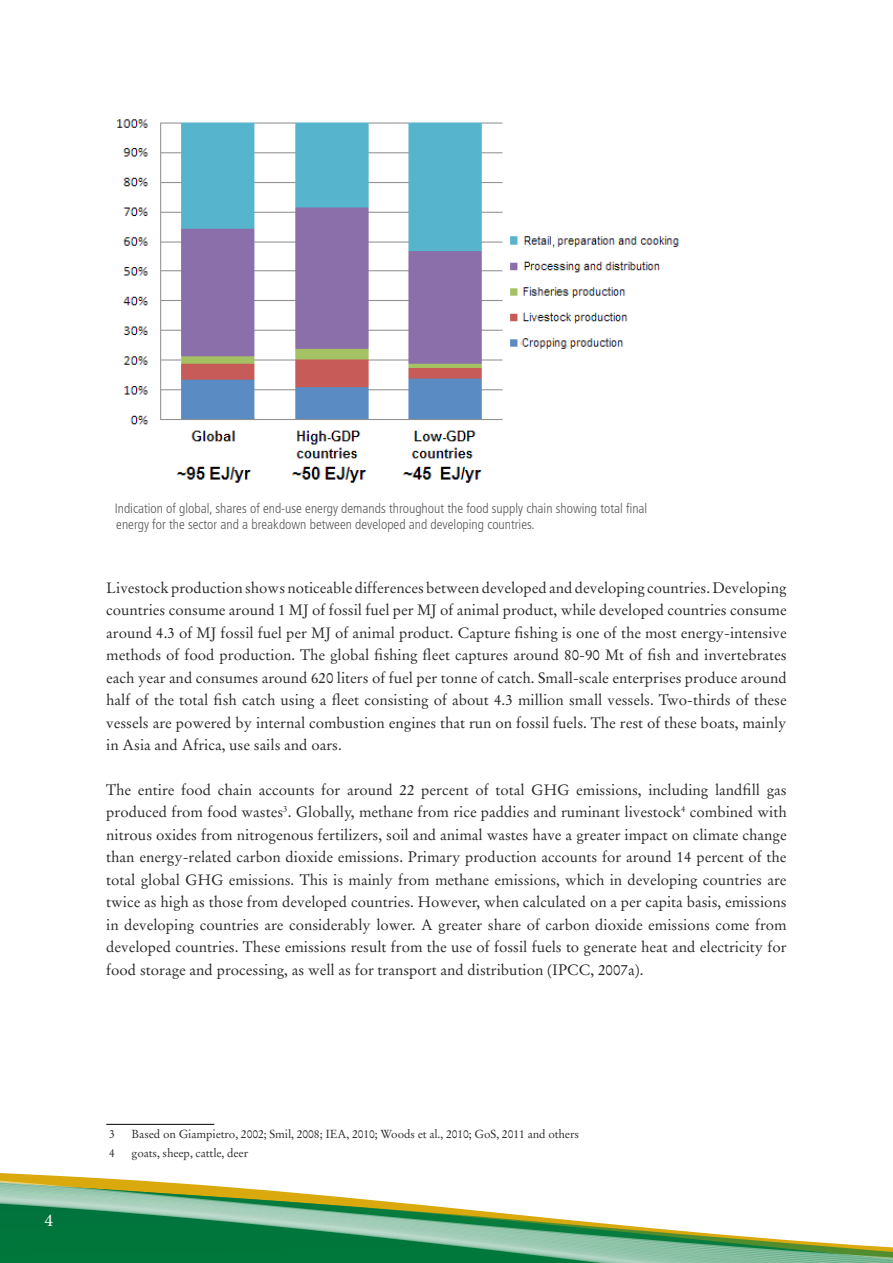
<style>
.page{position:relative;width:893px;height:1263px;background:#fff}
.page>*{position:absolute;margin:0;border:0;box-sizing:border-box;transform-origin:0 0}
.t1{font:18px "Minion Pro";color:#fff}
.t2{font:15px/22.5px "Stempel Garamond LT Std";color:#292829;text-align:justify}
.t3{font:300 condensed 13.5px/15.6px "Frutiger";color:#58595b}
.t4{font:11.7px "Stempel Garamond LT Std";letter-spacing:-.01em;color:#2e2e2f}
</style>
<div class="page">
<svg style="left:0;top:1173px;width:893px;height:90px"></svg>
<img style="left:116px;top:119px;width:563px;height:364px">
<hr style="left:106px;top:1124px;width:108px;height:1px;background:#000">
<p class="t3" style="left:115px;top:501px;width:534px">Indication of global, shares of end-use energy demands throughout the food supply chain showing total final energy for the sector and a breakdown between developed and developing countries.</p>
<p class="t2" style="left:106px;top:576px;width:682px">Livestock production shows noticeable differences between developed and developing countries. Developing countries consume around 1 MJ of fossil fuel per MJ of animal product, while developed countries consume around 4.3 of MJ fossil fuel per MJ of animal product. Capture fishing is one of the most energy-intensive methods of food production. The global fishing fleet captures around 80-90 Mt of fish and invertebrates each year and consumes around 620 liters of fuel per tonne of catch. Small-scale enterprises produce around half of the total fish catch using a fleet consisting of about 4.3 million small vessels. Two-thirds of these vessels are powered by internal combustion engines that run on fossil fuels. The rest of these boats, mainly in Asia and Africa, use sails and oars.</p>
<p class="t2" style="left:106px;top:779px;width:682px">The entire food chain accounts for around 22 percent of total GHG emissions, including landfill gas produced from food wastes<sup>3</sup>. Globally, methane from rice paddies and ruminant livestock<sup>4</sup> combined with nitrous oxides from nitrogenous fertilizers, soil and animal wastes have a greater impact on climate change than energy-related carbon dioxide emissions. Primary production accounts for around 14 percent of the total global GHG emissions. This is mainly from methane emissions, which in developing countries are twice as high as those from developed countries. However, when calculated on a per capita basis, emissions in developing countries are considerably lower. A greater share of carbon dioxide emissions come from developed countries. These emissions result from the use of fossil fuels to generate heat and electricity for food storage and processing, as well as for transport and distribution (IPCC, 2007a).</p>
<p class="t1" style="left:45px;top:1208px;width:10px">4</p>
<p class="t4" style="left:109px;top:1127px;width:7px">3</p>
<p class="t4" style="left:132px;top:1127px;width:449px">Based on Giampietro, 2002; Smil, 2008; IEA, 2010; Woods et al., 2010; GoS, 2011 and others</p>
<p class="t4" style="left:109px;top:1145px;width:7px">4</p>
<p class="t4" style="left:132px;top:1145px;width:118px">goats, sheep, cattle, deer</p>
</div>
